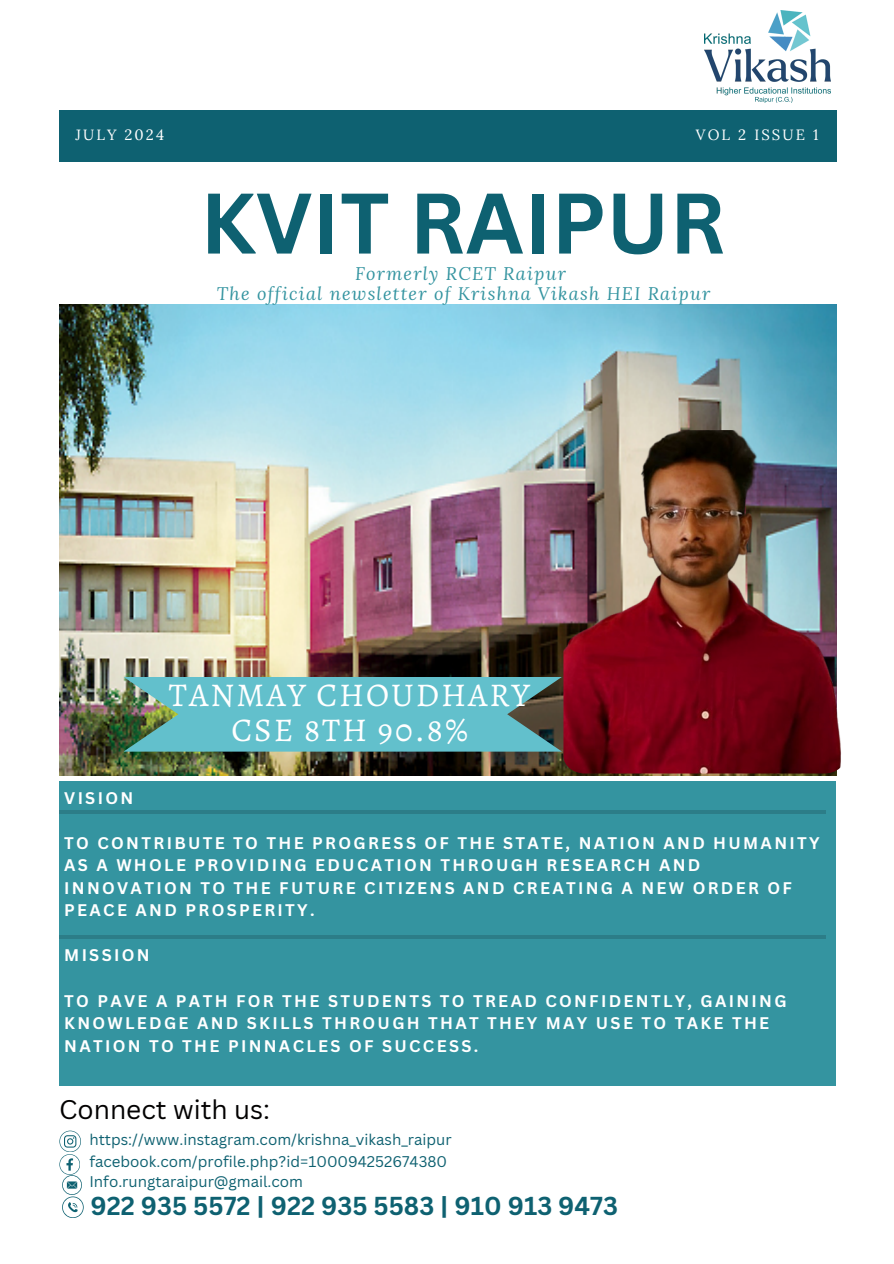
<style>
.page{position:relative;width:894px;height:1264px;background:#fff}
.page>*{position:absolute;margin:0;border:0;box-sizing:border-box;transform-origin:0 0}
.t1{font:700 83.85px "Canva Sans";color:#0e6171}
.t2{font:33.15px/34.8px "Alegreya";letter-spacing:.06em;color:#fff;text-align:center}
.t3{font:26.25px "Canva Sans";color:#020101}
.t4{font:700 25.2px "Canva Sans";color:#0e6171}
.t5{font:italic 18px/20.2px "Lora";letter-spacing:.07em;color:#3494a0;text-align:center}
.t6{font:700 16.35px/22.5px "Canva Sans";letter-spacing:.14em;color:#fff}
.t7{font:15px/22.5px "Canva Sans";color:#0e6171}
.t8{font:14.85px "Lora";letter-spacing:.14em;color:#fff}
</style>
<div class="page">
<div style="left:59px;top:111px;width:776px;height:50px;background:#0e6171"></div>
<div style="left:60px;top:781px;width:775px;height:304px;background:#3494a0"></div>
<hr style="left:60px;top:810px;width:765px;height:4px;background:#2c7d88">
<hr style="left:60px;top:935px;width:765px;height:3px;background:#000">
<svg style="left:59px;top:1130px;width:25px;height:87px"></svg>
<img style="left:60px;top:304px;width:776px;height:471px">
<img style="left:704px;top:10px;width:126px;height:92px">
<img style="left:563px;top:430px;width:278px;height:343px">
<svg style="left:123px;top:677px;width:439px;height:74px;background:#60b3b9"></svg>
<h2 class="t8" style="left:75px;top:125px;width:90px">JULY 2024</h2>
<h6 class="t8" style="left:695px;top:125px;width:124px">VOL 2 ISSUE 1</h6>
<p class="t1" style="left:200px;top:164px;width:526px">KVIT RAIPUR</p>
<h6 class="t5" style="left:217px;top:263px;width:495px">Formerly RCET Raipur<br>The official newsletter of Krishna Vikash HEI Raipur</h6>
<p class="t2" style="left:169px;top:677px;width:362px">TANMAY CHOUDHARY<br>CSE 8TH 90.8%</p>
<p class="t6" style="left:64px;top:786px;width:70px">VISION</p>
<p class="t6" style="left:64px;top:831px;width:756px">TO CONTRIBUTE TO THE PROGRESS OF THE STATE, NATION AND HUMANITY AS A WHOLE PROVIDING EDUCATION THROUGH RESEARCH AND INNOVATION TO THE FUTURE CITIZENS AND CREATING A NEW ORDER OF PEACE AND PROSPERITY.</p>
<p class="t6" style="left:64px;top:943px;width:87px">MISSION</p>
<p class="t6" style="left:64px;top:988px;width:723px">TO PAVE A PATH FOR THE STUDENTS TO TREAD CONFIDENTLY, GAINING<br>KNOWLEDGE AND SKILLS THROUGH THAT THEY MAY USE TO TAKE THE<br>NATION TO THE PINNACLES OF SUCCESS.</p>
<p class="t3" style="left:59px;top:1091px;width:212px">Connect with us:</p>
<h6 class="t7" style="left:89px;top:1127px;width:364px">https://www.instagram.com/krishna_vikash_raipur facebook.com/profile.php?id=100094252674380</h6>
<h4 class="t7" style="left:89px;top:1170px;width:215px">Info.rungtaraipur@gmail.com</h4>
<p class="t4" style="left:90px;top:1187px;width:529px">922 935 5572 | 922 935 5583 | 910 913 9473</p>
</div>
